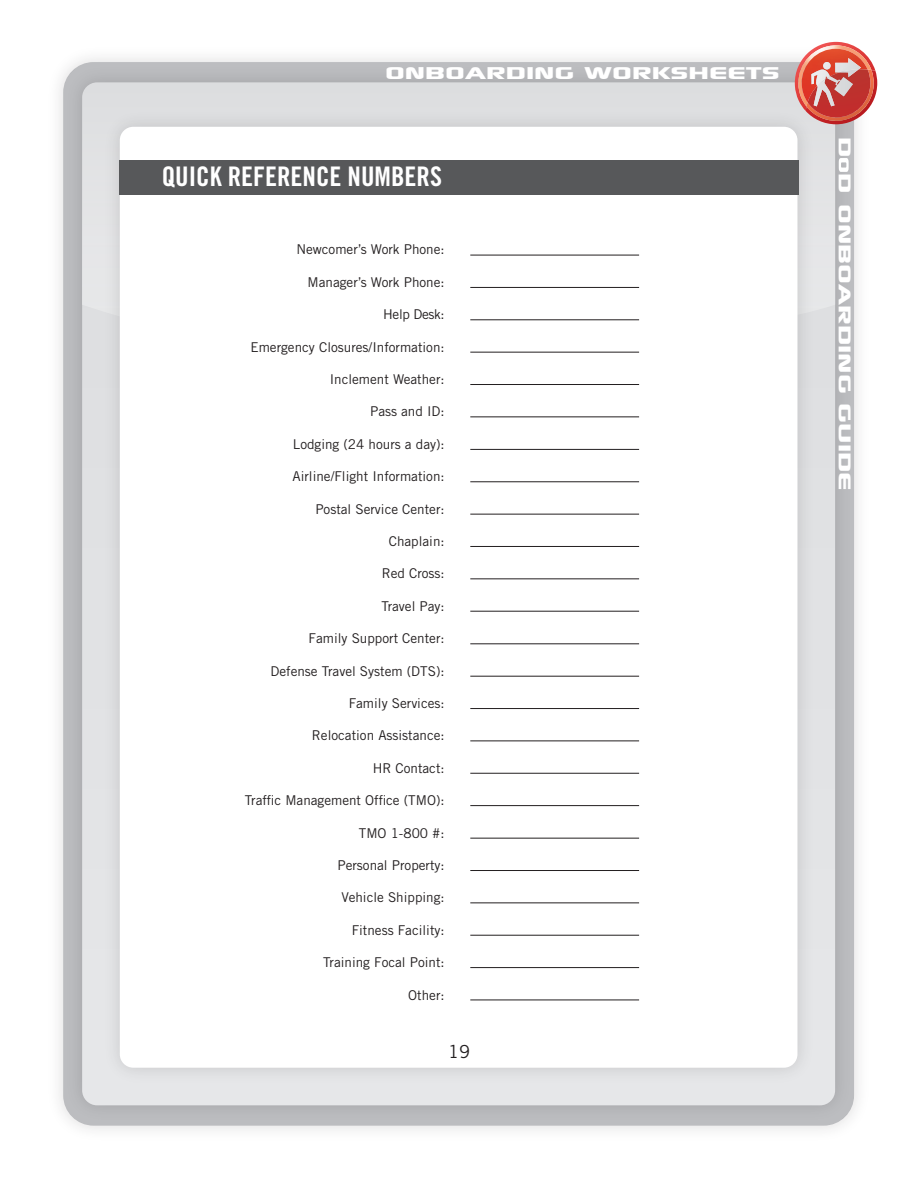
<style>
.page{position:relative;width:918px;height:1188px;background:#fff}
.page>*{position:absolute;margin:0;border:0;box-sizing:border-box;transform-origin:0 0}
.t1{font:33px "Xscale";color:#fff}
.t2{font:27px "Trade Gothic LT Std Bd Cn 20";color:#fff}
.t3{font:18px "Trade Gothic LT Std";color:#231f20}
.t4{font:13.5px "Trade Gothic LT Std";color:#231f20}
.t5{font:13.5px "Trade Gothic LT Std";letter-spacing:-.025em;color:#231f20}
</style>
<div class="page">
<img style="left:60px;top:60px;width:798px;height:1068px">
<div style="left:82px;top:351px;width:753px;height:754px;background:#e4e5e7"></div>
<svg style="left:82px;top:82px;width:753px;height:269px;background:#dddee0"></svg>
<img style="left:97px;top:104px;width:723px;height:986px">
<div style="left:120px;top:127px;width:677px;height:941px;background:#fff;border-radius:14px"></div>
<svg style="left:839px;top:158px;width:10px;height:14px"></svg>
<svg style="left:795px;top:42px;width:83px;height:79px"></svg>
<img style="left:795px;top:42px;width:41px;height:3px">
<img style="left:793px;top:45px;width:78px;height:62px">
<img style="left:802px;top:49px;width:66px;height:53px">
<img style="left:811px;top:58px;width:50px;height:28px">
<div style="left:119px;top:160px;width:680px;height:34px;background:#57585a"></div>
<hr style="left:470px;top:255px;width:169px;height:1px;background:#231f20">
<hr style="left:470px;top:287px;width:169px;height:1px;background:#231f20">
<hr style="left:470px;top:320px;width:169px;height:1px;background:#231f20">
<hr style="left:470px;top:352px;width:169px;height:1px;background:#231f20">
<hr style="left:470px;top:384px;width:169px;height:1px;background:#231f20">
<hr style="left:470px;top:417px;width:169px;height:1px;background:#231f20">
<hr style="left:470px;top:449px;width:169px;height:1px;background:#231f20">
<hr style="left:470px;top:482px;width:169px;height:1px;background:#231f20">
<hr style="left:470px;top:514px;width:169px;height:1px;background:#231f20">
<hr style="left:470px;top:546px;width:169px;height:1px;background:#231f20">
<hr style="left:470px;top:579px;width:169px;height:1px;background:#231f20">
<hr style="left:470px;top:611px;width:169px;height:1px;background:#231f20">
<hr style="left:470px;top:644px;width:169px;height:1px;background:#231f20">
<hr style="left:470px;top:676px;width:169px;height:1px;background:#231f20">
<hr style="left:470px;top:708px;width:169px;height:1px;background:#231f20">
<hr style="left:470px;top:741px;width:169px;height:1px;background:#231f20">
<hr style="left:470px;top:773px;width:169px;height:1px;background:#231f20">
<hr style="left:470px;top:805px;width:169px;height:1px;background:#231f20">
<hr style="left:470px;top:838px;width:169px;height:1px;background:#231f20">
<hr style="left:470px;top:870px;width:169px;height:1px;background:#231f20">
<hr style="left:470px;top:903px;width:169px;height:1px;background:#231f20">
<hr style="left:470px;top:935px;width:169px;height:1px;background:#231f20">
<hr style="left:470px;top:967px;width:169px;height:1px;background:#231f20">
<hr style="left:470px;top:1000px;width:169px;height:1px;background:#231f20">
<p class="t1" style="left:385px;top:52px;width:396px">Onboarding worksheets</p>
<p class="t2" style="left:162px;top:160px;width:282px">QUICK REFERENCE NUMBERS</p>
<p class="t4" style="left:296px;top:241px;width:150px">Newcomer’s Work Phone:</p>
<p class="t4" style="left:308px;top:274px;width:139px">Manager’s Work Phone:</p>
<p class="t5" style="left:383px;top:306px;width:63px">Help Desk:</p>
<p class="t4" style="left:250px;top:339px;width:196px">Emergency Closures/Information:</p>
<p class="t4" style="left:330px;top:371px;width:116px">Inclement Weather:</p>
<p class="t4" style="left:370px;top:403px;width:76px">Pass and ID:</p>
<p class="t4" style="left:293px;top:436px;width:153px">Lodging (24 hours a day):</p>
<p class="t4" style="left:292px;top:468px;width:154px">Airline/Flight Information:</p>
<p class="t4" style="left:315px;top:501px;width:131px">Postal Service Center:</p>
<p class="t4" style="left:389px;top:533px;width:57px">Chaplain:</p>
<p class="t4" style="left:382px;top:565px;width:64px">Red Cross:</p>
<p class="t4" style="left:381px;top:598px;width:65px">Travel Pay:</p>
<p class="t4" style="left:309px;top:630px;width:138px">Family Support Center:</p>
<p class="t4" style="left:270px;top:663px;width:176px">Defense Travel System (DTS):</p>
<p class="t4" style="left:349px;top:695px;width:97px">Family Services:</p>
<p class="t4" style="left:312px;top:727px;width:134px">Relocation Assistance:</p>
<p class="t4" style="left:373px;top:760px;width:73px">HR Contact:</p>
<p class="t4" style="left:245px;top:792px;width:201px">Traffic Management Office (TMO):</p>
<p class="t4" style="left:359px;top:825px;width:87px">TMO 1-800 #:</p>
<p class="t4" style="left:337px;top:857px;width:109px">Personal Property:</p>
<p class="t4" style="left:342px;top:889px;width:105px">Vehicle Shipping:</p>
<p class="t4" style="left:352px;top:922px;width:94px">Fitness Facility:</p>
<p class="t4" style="left:323px;top:954px;width:123px">Training Focal Point:</p>
<p class="t4" style="left:408px;top:987px;width:38px">Other:</p>
<p class="t3" style="left:448px;top:1041px;width:23px">19</p>
<p class="t1" style="left:865px;top:136px;width:356px;rotate:90deg">D D ONBOARDING Guide</p>
</div>
